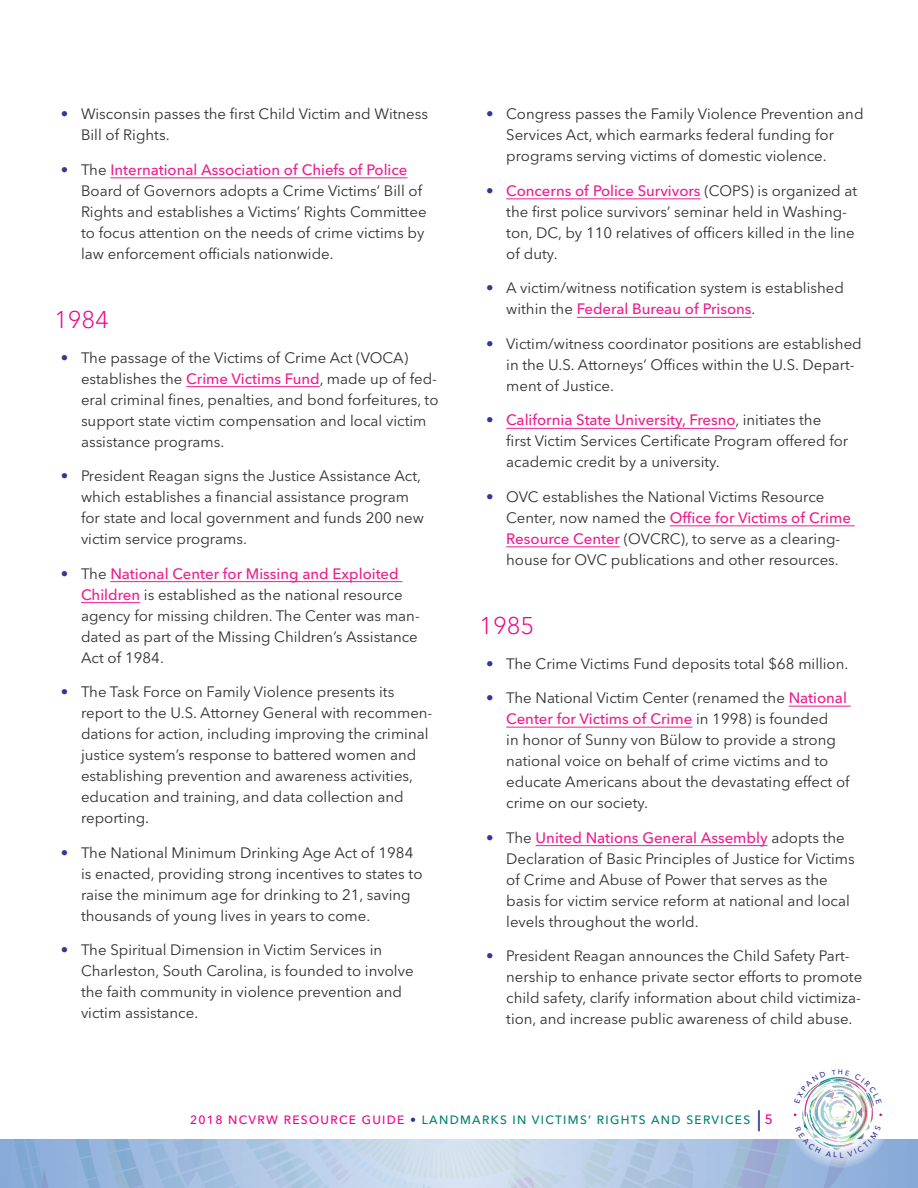
<style>
.page{position:relative;width:918px;height:1188px;background:#fff}
.page>*{position:absolute;margin:0;border:0;box-sizing:border-box;transform-origin:0 0}
.Head_1{font:300 24px "Avenir Next LT Pro";color:#ed028c}
.t1{font:15px/21px "Avenir Next LT Pro";color:#312f30}
.t2{font:500 12px "Avenir Next LT Pro";letter-spacing:.11em;color:#007f6f}
.s1{color:#333795}
.s2{font-weight:500;color:#ed1e91}
.s3{color:#ed028c}
.s4{color:#2e3092}
.s5{font-size:21px;color:#2e3092}
.s6{font-size:13.5px;color:#ed028c}
</style>
<div class="page">
<div style="left:0;top:1139px;width:918px;height:49px;background:#89abd8"></div>
<hr style="left:110px;top:177px;width:298px;height:1px;background:#ed1e91">
<hr style="left:186px;top:386px;width:134px;height:1px;background:#ed1e91">
<hr style="left:110px;top:581px;width:293px;height:1px;background:#ed1e91">
<hr style="left:81px;top:602px;width:59px;height:1px;background:#ed1e91">
<hr style="left:506px;top:198px;width:195px;height:1px;background:#ed1e91">
<hr style="left:577px;top:317px;width:175px;height:1px;background:#ed1e91">
<hr style="left:506px;top:428px;width:230px;height:1px;background:#ed1e91">
<hr style="left:670px;top:525px;width:185px;height:1px;background:#ed1e91">
<hr style="left:506px;top:546px;width:114px;height:1px;background:#ed1e91">
<hr style="left:789px;top:706px;width:62px;height:1px;background:#ed1e91">
<hr style="left:506px;top:727px;width:186px;height:1px;background:#ed1e91">
<hr style="left:536px;top:845px;width:232px;height:1px;background:#ed1e91">
<svg style="left:15px;top:1077px;width:870px;height:111px"></svg>
<p class="t1" style="left:81px;top:104px;width:349px;text-indent:-20px"><span class="s1">•</span> Wisconsin passes the first Child Victim and Witness<br>Bill of Rights.</p>
<p class="t1" style="left:81px;top:159px;width:347px;text-indent:-20px"><span class="s1">•</span> The <span class="s2">International Association of Chiefs of Police </span>Board of Governors adopts a Crime Victims’ Bill of Rights and establishes a Victims’ Rights Committee to focus attention on the needs of crime victims by law enforcement officials nationwide.</p>
<p class="Head_1" style="left:54px;top:305px;width:57px">1984</p>
<p class="t1" style="left:81px;top:347px;width:359px;text-indent:-20px"><span class="s1">•</span> The passage of the Victims of Crime Act (VOCA) establishes the <span class="s2">Crime Victims Fund</span>, made up of fed&shy;eral criminal fines, penalties, and bond forfeitures, to support state victim compensation and local victim assistance programs.</p>
<p class="t1" style="left:81px;top:465px;width:345px;text-indent:-20px"><span class="s1">•</span> President Reagan signs the Justice Assistance Act, which establishes a financial assistance program for state and local government and funds 200 new victim service programs.</p>
<p class="t1" style="left:81px;top:563px;width:340px;text-indent:-20px"><span class="s1">•</span> The <span class="s2">National Center for Missing and Exploited Children</span> is established as the national resource agency for missing children. The Center was man&shy;dated as part of the Missing Children’s Assistance Act of 1984.</p>
<p class="t1" style="left:81px;top:681px;width:353px;text-indent:-20px"><span class="s1">•</span> The Task Force on Family Violence presents its report to the U.S. Attorney General with recommen&shy;dations for action, including improving the criminal justice system’s response to battered women and establishing prevention and awareness activities, education and training, and data collection and reporting.</p>
<p class="t1" style="left:81px;top:842px;width:343px;text-indent:-20px"><span class="s1">•</span> The National Minimum Drinking Age Act of 1984 is enacted, providing strong incentives to states to raise the minimum age for drinking to 21, saving thousands of young lives in years to come.</p>
<p class="t1" style="left:81px;top:939px;width:334px;text-indent:-20px"><span class="s1">•</span> The Spiritual Dimension in Victim Services in Charleston, South Carolina, is founded to involve the faith community in violence prevention and victim assistance.</p>
<p class="t1" style="left:506px;top:104px;width:359px;text-indent:-20px"><span class="s1">•</span> Congress passes the Family Violence Prevention and<br>Services Act, which earmarks federal funding for programs serving victims of domestic violence.</p>
<p class="t1" style="left:506px;top:180px;width:352px;text-indent:-20px"><span class="s1">•</span> <span class="s2">Concerns of Police Survivors</span> (COPS) is organized at the first police survivors’ seminar held in Washing&shy;ton, DC, by 110 relatives of officers killed in the line of duty.</p>
<p class="t1" style="left:506px;top:278px;width:339px;text-indent:-20px"><span class="s1">•</span> A victim/witness notification system is established within the <span class="s2">Federal Bureau of Prisons</span>.</p>
<p class="t1" style="left:506px;top:333px;width:357px;text-indent:-20px"><span class="s1">•</span> Victim/witness coordinator positions are established in the U.S. Attorneys’ Offices within the U.S. Depart&shy;ment of Justice.</p>
<p class="t1" style="left:506px;top:410px;width:344px;text-indent:-20px"><span class="s1">•</span> <span class="s2">California State University, Fresno</span>, initiates the first Victim Services Certificate Program offered for academic credit by a university.</p>
<p class="t1" style="left:506px;top:486px;width:346px;text-indent:-20px"><span class="s1">•</span> OVC establishes the National Victims Resource Center, now named the <span class="s2">Office for Victims of Crime Resource Center</span> (OVCRC), to serve as a clearing&shy;house for OVC publications and other resources.</p>
<p class="Head_1" style="left:479px;top:611px;width:57px">1985</p>
<p class="t1" style="left:486px;top:653px;width:364px"><span class="s1">•</span> The Crime Victims Fund deposits total $68 million.</p>
<p class="t1" style="left:506px;top:687px;width:345px;text-indent:-20px"><span class="s1">•</span> The National Victim Center (renamed the <span class="s2">National Center for Victims of Crime</span> in 1998) is founded<br>in honor of Sunny von Bülow to provide a strong national voice on behalf of crime victims and to educate Americans about the devastating effect of crime on our society.</p>
<p class="t1" style="left:506px;top:827px;width:350px;text-indent:-20px"><span class="s1">•</span> The <span class="s2">United Nations General Assembly</span> adopts the Declaration of Basic Principles of Justice for Victims of Crime and Abuse of Power that serves as the basis for victim service reform at national and local levels throughout the world.</p>
<p class="t1" style="left:506px;top:945px;width:358px;text-indent:-20px"><span class="s1">•</span> President Reagan announces the Child Safety Part&shy;nership to enhance private sector efforts to promote child safety, clarify information about child victimiza&shy;tion, and increase public awareness of child abuse.</p>
<p class="t2" style="left:190px;top:1113px;width:584px"><span class="s3">2018 NCVRW RESOURCE GUIDE</span> <span class="s4">•</span> LANDMARKS IN VICTIMS’ RIGHTS AND SERVICES <span class="s5">|</span> <span class="s6">5</span></p>
</div>
